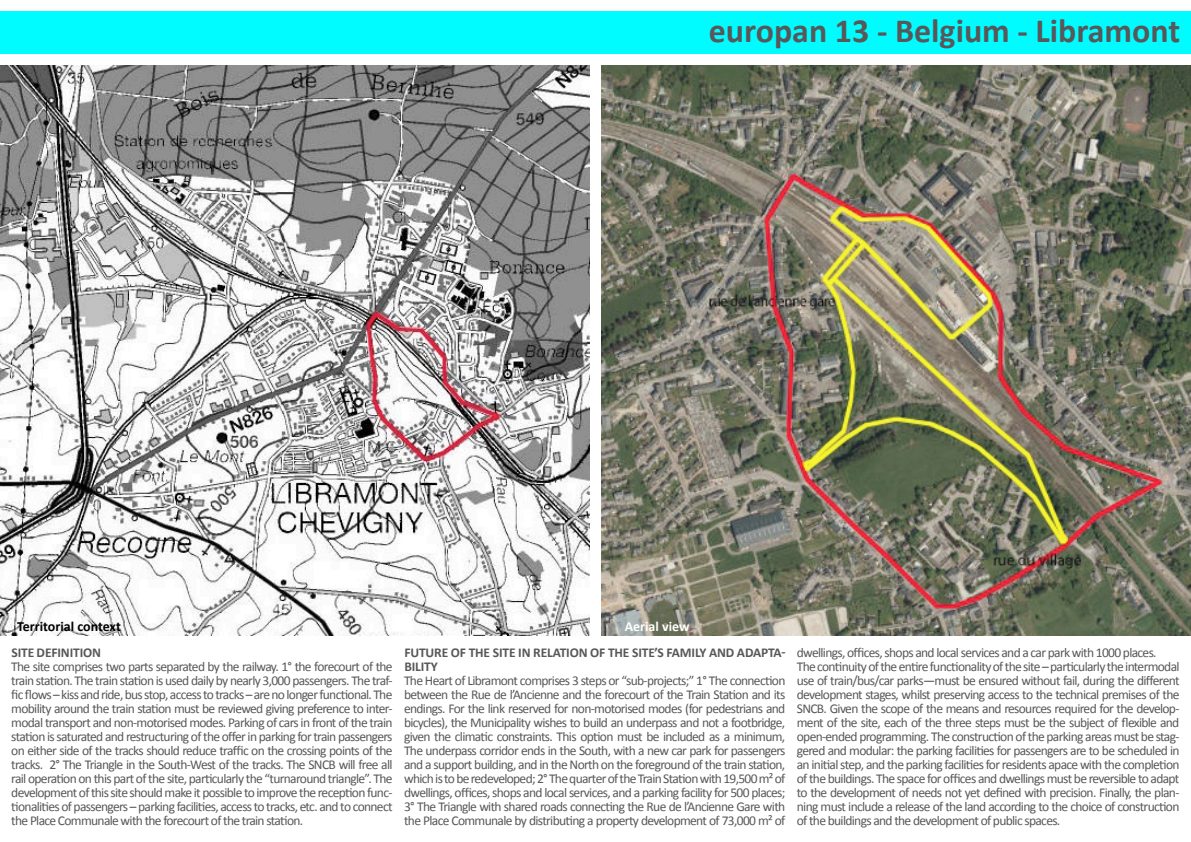
<style>
.page{position:relative;width:1191px;height:842px;background:#fff}
.page>*{position:absolute;margin:0;border:0;box-sizing:border-box;transform-origin:0 0}
.t1{font:700 33.9px "Calibri";color:#58585a}
.t2{font:700 14px "Calibri";color:#000}
.t3{font:700 14px "Calibri";color:#fff}
.t4{font:13.5px/14px "Calibri";letter-spacing:-.05em;color:#58585a;text-align:justify}
.t5{font:700 13.5px/14px "Calibri";letter-spacing:-.01em;color:#58585a}
</style>
<div class="page">
<img style="left:0;top:65px;width:590px;height:570px">
<img style="left:601px;top:65px;width:590px;height:570px">
<div style="left:0;top:11px;width:1191px;height:43px;background:#00fcff"></div>
<p class="t1" style="left:709px;top:10px;width:473px">europan 13 - Belgium - Libramont</p>
<p class="t2" style="left:17px;top:617px;width:105px">Territorial context</p>
<p class="t3" style="left:624px;top:617px;width:66px">Aerial view</p>
<p class="t5" style="left:12px;top:645px;width:91px">SITE DEFINITION</p>
<p class="t4" style="left:11px;top:659px;width:383px">The site comprises two parts separated by the railway. 1° the forecourt of the train station. The train station is used daily by nearly 3,000 passengers. The traf&shy;fic flows – kiss and ride, bus stop, access to tracks – are no longer functional. The mobility around the train station must be reviewed giving preference to inter&shy;modal transport and non-motorised modes. Parking of cars in front of the train station is saturated and restructuring of the offer in parking for train passengers on either side of the tracks should reduce traffic on the crossing points of the tracks. 2° The Triangle in the South-West of the tracks. The SNCB will free all rail operation on this part of the site, particularly the “turnaround triangle”. The development of this site should make it possible to improve the reception func&shy;tionalities of passengers – parking facilities, access to tracks, etc. and to connect the Place Communale with the forecourt of the train station.</p>
<p class="t5" style="left:404px;top:645px;width:382px">FUTURE OF THE SITE IN RELATION OF THE SITE’S FAMILY AND ADAPTA-<br>BILITY</p>
<p class="t4" style="left:404px;top:673px;width:383px">The Heart of Libramont comprises 3 steps or “sub-projects;” 1° The connection between the Rue de l’Ancienne and the forecourt of the Train Station and its endings. For the link reserved for non-motorised modes (for pedestrians and bicycles), the Municipality wishes to build an underpass and not a footbridge, given the climatic constraints. This option must be included as a minimum, The underpass corridor ends in the South, with a new car park for passengers and a support building, and in the North on the foreground of the train station, which is to be redeveloped; 2° The quarter of the Train Station with 19,500 m² of dwellings, offices, shops and local services, and a parking facility for 500 places; 3° The Triangle with shared roads connecting the Rue de l’Ancienne Gare with the Place Communale by distributing a property development of 73,000 m² of</p>
<p class="t4" style="left:797px;top:645px;width:361px">dwellings, offices, shops and local services and a car park with 1000 places.</p>
<p class="t4" style="left:797px;top:659px;width:384px">The continuity of the entire functionality of the site – particularly the intermodal use of train/bus/car parks—must be ensured without fail, during the different development stages, whilst preserving access to the technical premises of the SNCB. Given the scope of the means and resources required for the develop&shy;ment of the site, each of the three steps must be the subject of flexible and open-ended programming. The construction of the parking areas must be stag&shy;gered and modular: the parking facilities for passengers are to be scheduled in an initial step, and the parking facilities for residents apace with the completion of the buildings. The space for offices and dwellings must be reversible to adapt to the development of needs not yet defined with precision. Finally, the plan&shy;ning must include a release of the land according to the choice of construction of the buildings and the development of public spaces.</p>
</div>
